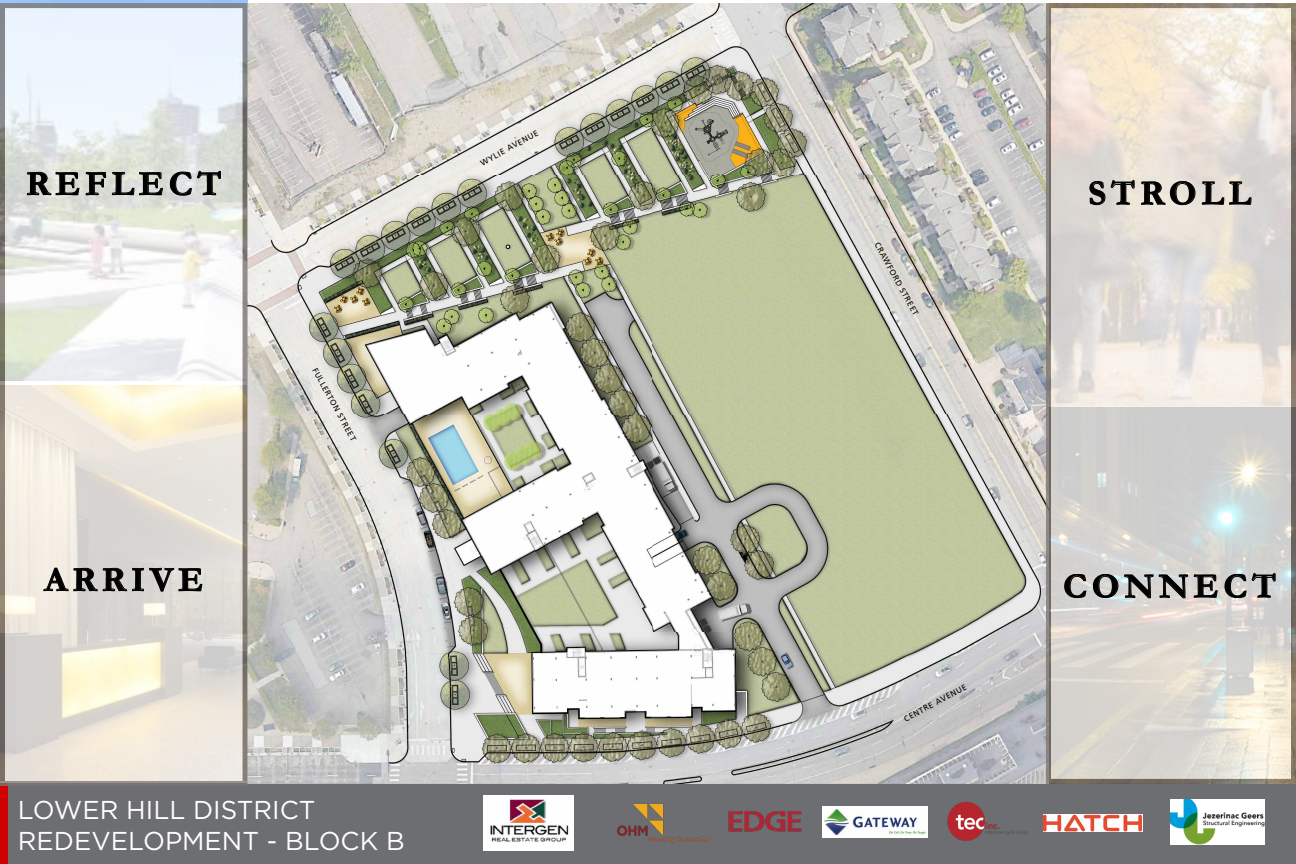
<style>
.page{position:relative;width:1296px;height:864px;background:#fff}
.page>*{position:absolute;margin:0;border:0;box-sizing:border-box;transform-origin:0 0}
.t1{font:700 35px "Garamond";letter-spacing:.145em;color:#000}
.t2{font:25.8px/31px "Gotham";color:#fff}
.t3{font:8.05px "Frutiger LT";color:#000}
</style>
<div class="page">
<div style="left:5px;top:784px;width:1291px;height:80px;background:#6d6e71"></div>
<div style="left:0;top:784px;width:8px;height:80px;background:#d10000"></div>
<img style="left:617px;top:804px;width:95px;height:40px">
<img style="left:483px;top:795px;width:91px;height:55px">
<img style="left:728px;top:811px;width:73px;height:21px">
<img style="left:947px;top:802px;width:81px;height:39px">
<img style="left:822px;top:807px;width:105px;height:31px">
<img style="left:1043px;top:815px;width:100px;height:17px">
<img style="left:1170px;top:799px;width:94px;height:45px">
<img style="left:248px;top:3px;width:798px;height:650px">
<img style="left:248px;top:653px;width:309px;height:131px">
<img style="left:724px;top:653px;width:322px;height:131px">
<img style="left:557px;top:684px;width:167px;height:100px">
<img style="left:556px;top:633px;width:175px;height:48px">
<svg style="left:0;top:3px;width:248px;height:783px"></svg>
<svg style="left:1046px;top:3px;width:250px;height:781px;background:#dbd6d0"></svg>
<svg style="left:1065px;top:574px;width:21px;height:24px"></svg>
<svg style="left:1093px;top:574px;width:25px;height:24px"></svg>
<svg style="left:1124px;top:575px;width:29px;height:23px"></svg>
<svg style="left:1159px;top:575px;width:29px;height:23px"></svg>
<svg style="left:1194px;top:575px;width:23px;height:23px"></svg>
<svg style="left:1225px;top:574px;width:21px;height:24px"></svg>
<svg style="left:1252px;top:574px;width:23px;height:24px"></svg>
<svg style="left:44px;top:568px;width:53px;height:23px"></svg>
<svg style="left:103px;top:568px;width:99px;height:23px;background:#aaa9a5"></svg>
<svg style="left:27px;top:172px;width:52px;height:23px"></svg>
<svg style="left:86px;top:172px;width:20px;height:23px"></svg>
<svg style="left:112px;top:172px;width:51px;height:23px"></svg>
<svg style="left:170px;top:171px;width:51px;height:24px"></svg>
<svg style="left:1090px;top:181px;width:15px;height:24px"></svg>
<svg style="left:1111px;top:181px;width:23px;height:24px"></svg>
<svg style="left:1141px;top:182px;width:54px;height:23px"></svg>
<svg style="left:1202px;top:182px;width:49px;height:23px"></svg>
<p class="t3" style="left:479px;top:159px;width:66px;rotate:-28deg">WYLIE AVENUE</p>
<h1 class="t1" style="left:26px;top:160px;width:197px">REFLECT</h1>
<h1 class="t1" style="left:1088px;top:170px;width:164px">STROLL</h1>
<p class="t3" style="left:319px;top:366px;width:83px;rotate:61deg">FULLERTON STREET</p>
<p class="t3" style="left:881px;top:240px;width:84px;rotate:61deg">CRAWFORD STREET</p>
<h1 class="t1" style="left:44px;top:556px;width:160px">ARRIVE</h1>
<h1 class="t1" style="left:1063px;top:562px;width:215px">CONNECT</h1>
<h2 class="t2" style="left:18px;top:794px;width:388px">LOWER HILL DISTRICT<br>REDEVELOPMENT - BLOCK B</h2>
<p class="t3" style="left:902px;top:715px;width:72px;rotate:-28deg">CENTRE AVENUE</p>
</div>
